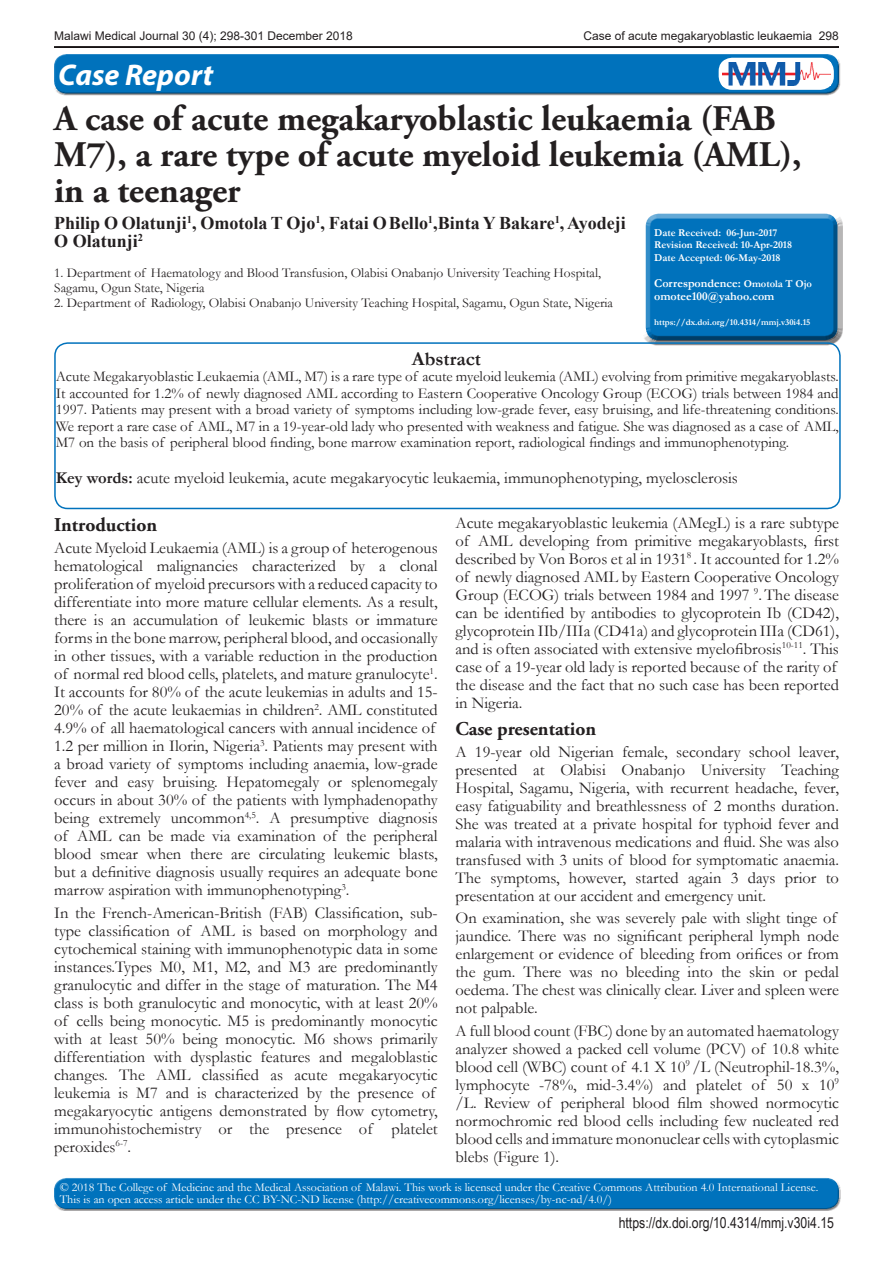
<style>
.page{position:relative;width:893px;height:1263px;background:#fff}
.page>*{position:absolute;margin:0;border:0;box-sizing:border-box;transform-origin:0 0}
.MMJ_Article_heading{font:700 36px/36px "Adobe Garamond Pro";color:#231f20}
.t1{font:italic 700 30px "Myriad Pro";color:#fff}
.MMJ_Heading_1{font:700 19.5px "Adobe Garamond Pro";color:#231f20}
.MMJ_Main_Abstract_He{font:700 19.5px "Garamond";color:#231f20}
.MMJ_Author_Name{font:700 18px/18px "Times New Roman";color:#231f20}
.MMJ_Body_Text{font:16.5px/18px "Garamond";color:#231f20}
.MMJ_Abstract_Text{font:15px/16.5px "Garamond";color:#231f20;text-align:justify}
.t2{font:15px "Arial Narrow";color:#231f20}
.MMJ_Author_Instituti{font:13.5px/15px "Garamond";color:#231f20}
.t3{font:12px/12px "Garamond";color:#fff}
.MMJ_Article_heading-2{font:12px "Arial";color:#231f20}
.t4{font:700 12px/12.8px "Garamond";color:#fff}
.t5{font:700 10.5px/12.8px "Garamond";color:#fff}
.t6{font:700 9px "Garamond";color:#fff}
.s1{font-size:10.5px}
.s2{font-weight:700}
</style>
<div class="page">
<hr style="left:53px;top:45px;width:787px;height:4px;background:#231f20;opacity:.75">
<div style="left:52px;top:1176px;width:789px;height:28px;background:#fff;opacity:.75"></div>
<div style="left:52px;top:1181px;width:789px;height:30px;background:#231f20;opacity:.75"></div>
<div style="left:641px;top:209px;width:202px;height:128px;background:#fff;opacity:.75"></div>
<div style="left:641px;top:216px;width:202px;height:129px;background:#231f20;opacity:.75"></div>
<div style="left:52px;top:52px;width:788px;height:39px;background:#fff;opacity:.75"></div>
<div style="left:52px;top:59px;width:788px;height:36px;background:#231f20;opacity:.75"></div>
<div style="left:719px;top:58px;width:115px;height:32px;background:#fff;border-radius:13px"></div>
<img style="left:722px;top:62px;width:108px;height:23px">
<div style="left:54px;top:342px;width:787px;height:167px;border:2px solid #0072bc;border-radius:13px"></div>
<p class="MMJ_Article_heading-2" style="left:54px;top:28px;width:300px">Malawi Medical Journal 30 (4); 298-301 December 2018</p>
<p class="MMJ_Article_heading-2" style="left:583px;top:28px;width:257px">Case of acute megakaryoblastic leukaemia 298</p>
<h2 class="t1" style="left:58px;top:55px;width:157px">Case Report</h2>
<p class="MMJ_Article_heading" style="left:54px;top:102px;width:749px">A case of acute megakaryoblastic leukaemia (FAB<br>M7), a rare type of acute myeloid leukemia (AML), in a teenager</p>
<p class="MMJ_Author_Name" style="left:54px;top:213px;width:573px">Philip O Olatunji<sup>1</sup>, Omotola T Ojo<sup>1</sup>, Fatai OBello<sup>1</sup>,Binta Y Bakare<sup>1</sup>, Ayodeji<br>O Olatunji<sup>2</sup></p>
<p class="MMJ_Author_Instituti" style="left:54px;top:265px;width:548px">1. Department of Haematology and Blood Transfusion, Olabisi Onabanjo University Teaching Hospital,<br>Sagamu, Ogun State, Nigeria</p>
<p class="MMJ_Author_Instituti" style="left:54px;top:295px;width:560px">2. Department of Radiology, Olabisi Onabanjo University Teaching Hospital, Sagamu, Ogun State, Nigeria</p>
<p class="t5" style="left:654px;top:226px;width:139px">Date Received: 06-Jun-2017<br>Revision Received: 10-Apr-2018<br>Date Accepted: 06-May-2018</p>
<p class="t4" style="left:654px;top:277px;width:159px">Correspondence: <span class="s1">Omotola T Ojo </span>omotee100@yahoo.com</p>
<p class="t6" style="left:654px;top:316px;width:158px">https://dx.doi.org/10.4314/mmj.v30i4.15</p>
<p class="MMJ_Main_Abstract_He" style="left:412px;top:345px;width:71px">Abstract</p>
<p class="MMJ_Abstract_Text" style="left:56px;top:368px;width:785px">Acute Megakaryoblastic Leukaemia (AML, M7) is a rare type of acute myeloid leukemia (AML) evolving from primitive megakaryoblasts.<br>It accounted for 1.2% of newly diagnosed AML according to Eastern Cooperative Oncology Group (ECOG) trials between 1984 and 1997. Patients may present with a broad variety of symptoms including low-grade fever, easy bruising, and life-threatening conditions.<br>We report a rare case of AML, M7 in a 19-year-old lady who presented with weakness and fatigue. She was diagnosed as a case of AML, M7 on the basis of peripheral blood finding, bone marrow examination report, radiological findings and immunophenotyping.</p>
<p class="MMJ_Body_Text" style="left:56px;top:469px;width:684px"><span class="s2">Key words:</span> acute myeloid leukemia, acute megakaryocytic leukaemia, immunophenotyping, myelosclerosis</p>
<p class="MMJ_Heading_1" style="left:54px;top:514px;width:105px">Introduction</p>
<p class="MMJ_Body_Text" style="left:54px;top:539px;width:385px">Acute Myeloid Leukaemia (AML) is a group of heterogenous hematological malignancies characterized by a clonal proliferation of myeloid precursors with a reduced capacity to differentiate into more mature cellular elements. As a result, there is an accumulation of leukemic blasts or immature forms in the bone marrow, peripheral blood, and occasionally in other tissues, with a variable reduction in the production of normal red blood cells, platelets, and mature granulocyte<sup>1</sup>.<br>It accounts for 80% of the acute leukemias in adults and 15- 20% of the acute leukaemias in children<sup>2</sup>. AML constituted 4.9% of all haematological cancers with annual incidence of 1.2 per million in Ilorin, Nigeria<sup>3</sup>. Patients may present with a broad variety of symptoms including anaemia, low-grade fever and easy bruising. Hepatomegaly or splenomegaly occurs in about 30% of the patients with lymphadenopathy being extremely uncommon<sup>4,5</sup>. A presumptive diagnosis of AML can be made via examination of the peripheral blood smear when there are circulating leukemic blasts, but a definitive diagnosis usually requires an adequate bone marrow aspiration with immunophenotyping<sup>3</sup>.</p>
<p class="MMJ_Body_Text" style="left:54px;top:903px;width:385px">In the French-American-British (FAB) Classification, sub&shy;type classification of AML is based on morphology and cytochemical staining with immunophenotypic data in some instances.Types M0, M1, M2, and M3 are predominantly granulocytic and differ in the stage of maturation. The M4 class is both granulocytic and monocytic, with at least 20% of cells being monocytic. M5 is predominantly monocytic with at least 50% being monocytic. M6 shows primarily differentiation with dysplastic features and megaloblastic changes. The AML classified as acute megakaryocytic leukemia is M7 and is characterized by the presence of megakaryocytic antigens demonstrated by flow cytometry, immunohistochemistry or the presence of platelet peroxides<sup>6-7</sup>.</p>
<p class="MMJ_Body_Text" style="left:455px;top:513px;width:385px">Acute megakaryoblastic leukemia (AMegL) is a rare subtype of AML developing from primitive megakaryoblasts, first described by Von Boros et al in 1931<sup>8</sup> . It accounted for 1.2% of newly diagnosed AML by Eastern Cooperative Oncology Group (ECOG) trials between 1984 and 1997 <sup>9</sup>.The disease can be identified by antibodies to glycoprotein Ib (CD42), glycoprotein IIb/IIIa (CD41a) and glycoprotein IIIa (CD61), and is often associated with extensive myelofibrosis<sup>10-11</sup>. This case of a 19-year old lady is reported because of the rarity of the disease and the fact that no such case has been reported in Nigeria.</p>
<p class="MMJ_Heading_1" style="left:455px;top:717px;width:142px">Case presentation</p>
<p class="MMJ_Body_Text" style="left:455px;top:742px;width:385px;text-align:justify">A 19-year old Nigerian female, secondary school leaver, presented at Olabisi Onabanjo University Teaching Hospital, Sagamu, Nigeria, with recurrent headache, fever, easy fatiguability and breathlessness of 2 months duration.<br>She was treated at a private hospital for typhoid fever and malaria with intravenous medications and fluid. She was also transfused with 3 units of blood for symptomatic anaemia.<br>The symptoms, however, started again 3 days prior to presentation at our accident and emergency unit.</p>
<p class="MMJ_Body_Text" style="left:455px;top:909px;width:385px">On examination, she was severely pale with slight tinge of jaundice. There was no significant peripheral lymph node enlargement or evidence of bleeding from orifices or from the gum. There was no bleeding into the skin or pedal oedema. The chest was clinically clear. Liver and spleen were not palpable.</p>
<p class="MMJ_Body_Text" style="left:455px;top:1021px;width:385px;text-align:justify">A full blood count (FBC) done by an automated haematology analyzer showed a packed cell volume (PCV) of 10.8 white blood cell (WBC) count of 4.1 X 10<sup>9</sup> /L (Neutrophil-18.3%, lymphocyte -78%, mid-3.4%) and platelet of 50 x 10<sup>9 </sup>/L. Review of peripheral blood film showed normocytic normochromic red blood cells including few nucleated red blood cells and immature mononuclear cells with cytoplasmic blebs (Figure 1).</p>
<p class="t3" style="left:60px;top:1181px;width:760px">© 2018 The College of Medicine and the Medical Association of Malawi. This work is licensed under the Creative Commons Attribution 4.0 International License.<br>This is an open access article under the CC BY-NC-ND license (http://creativecommons.org/licenses/by-nc-nd/4.0/)</p>
<p class="t2" style="left:619px;top:1212px;width:217px">https://dx.doi.org/10.4314/mmj.v30i4.15</p>
</div>
